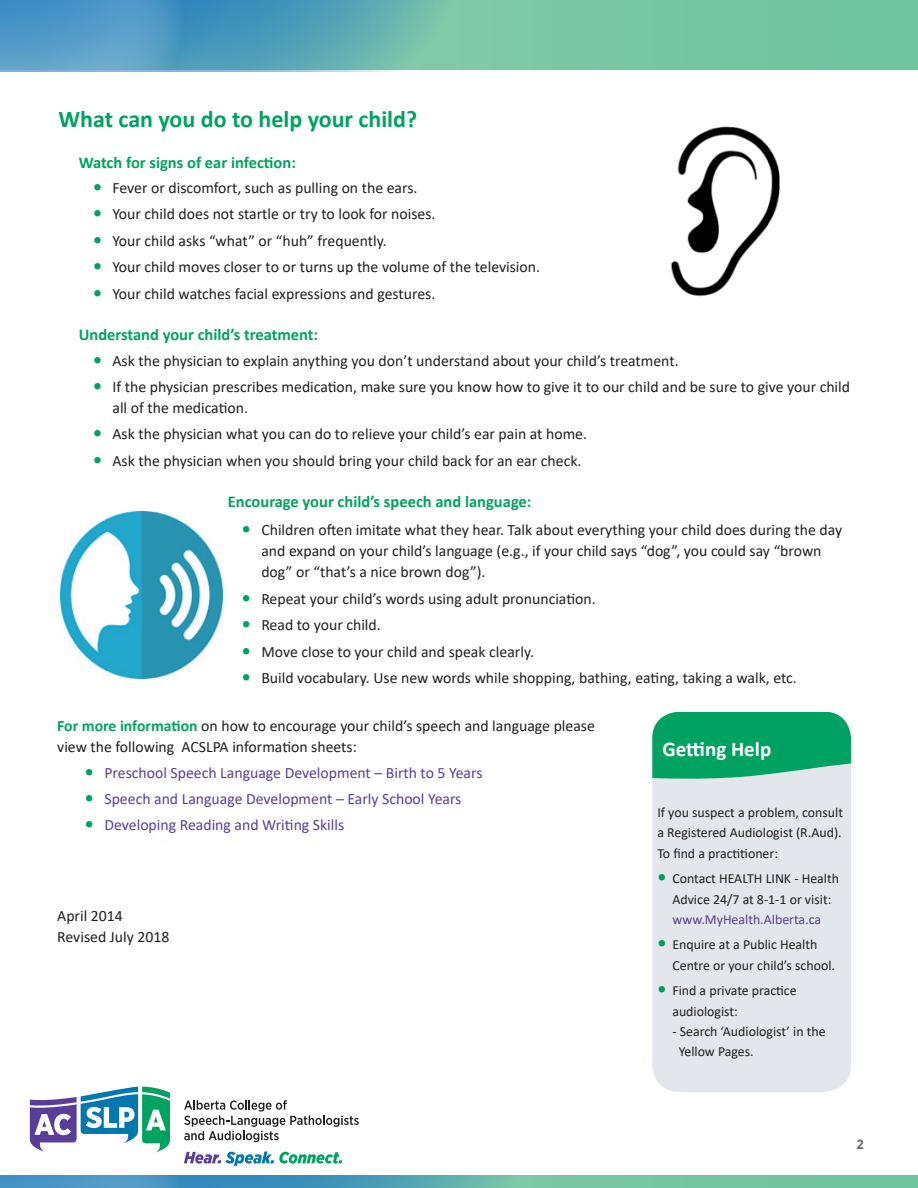
<style>
.page{position:relative;width:918px;height:1188px;background:#fff}
.page>*{position:absolute;margin:0;border:0;box-sizing:border-box;transform-origin:0 0}
.B_Head{font:700 24px "Calibri";color:#00a261}
.Sidebar_Header{font:700 21px "Calibri";color:#fff}
.C_Head{font:700 16.5px "Calibri";color:#00a261}
.body{font:15.75px/21px "Calibri";color:#231f20}
.t1{font:15.75px "Calibri";color:#593e99}
.Sidebar_body{font:13.8px/20.2px "Calibri";color:#231f20}
.t2{font:700 13.5px "Gotham Narrow";color:#6c6d70}
.s1{font-weight:700;font-size:18px;color:#00a261}
.s2{font-weight:700;color:#00a261}
.s3{color:#593e99}
</style>
<div class="page">
<div style="left:0;top:1176px;width:918px;height:12px;background:#75c5a3"></div>
<svg style="left:0;top:1176px;width:484px;height:12px;background:#4797bc"></svg>
<svg style="left:30px;top:1087px;width:140px;height:65px"></svg>
<svg style="left:184px;top:1100px;width:175px;height:42px"></svg>
<svg style="left:184px;top:1152px;width:158px;height:14px"></svg>
<div style="left:0;top:0;width:918px;height:70px;background:#75c5a3"></div>
<svg style="left:0;top:0;width:469px;height:71px"></svg>
<img style="left:60px;top:512px;width:162px;height:166px">
<img style="left:671px;top:126px;width:109px;height:171px">
<div style="left:652px;top:712px;width:199px;height:380px;background:#e3e6ea;border-radius:27px"></div>
<svg style="left:652px;top:712px;width:199px;height:67px;background:#16a96e"></svg>
<p class="B_Head" style="left:58px;top:102px;width:360px">What can you do to help your child?</p>
<p class="C_Head" style="left:79px;top:150px;width:219px">Watch for signs of ear infection:</p>
<p class="body" style="left:93px;top:177px;width:326px"><span class="s1">•</span> Fever or discomfort, such as pulling on the ears.</p>
<p class="body" style="left:93px;top:203px;width:344px"><span class="s1">•</span> Your child does not startle or try to look for noises.</p>
<p class="body" style="left:93px;top:230px;width:295px"><span class="s1">•</span> Your child asks “what” or “huh” frequently.</p>
<p class="body" style="left:93px;top:256px;width:449px"><span class="s1">•</span> Your child moves closer to or turns up the volume of the television.</p>
<p class="body" style="left:93px;top:283px;width:344px"><span class="s1">•</span> Your child watches facial expressions and gestures.</p>
<p class="C_Head" style="left:79px;top:323px;width:241px">Understand your child’s treatment:</p>
<p class="body" style="left:93px;top:349px;width:587px"><span class="s1">•</span> Ask the physician to explain anything you don’t understand about your child’s treatment.</p>
<p class="body" style="left:112px;top:376px;width:739px;text-indent:-20px"><span class="s1">•</span> If the physician prescribes medication, make sure you know how to give it to our child and be sure to give your child all of the medication.</p>
<p class="body" style="left:93px;top:423px;width:496px"><span class="s1">•</span> Ask the physician what you can do to relieve your child’s ear pain at home.</p>
<p class="body" style="left:93px;top:450px;width:490px"><span class="s1">•</span> Ask the physician when you should bring your child back for an ear check.</p>
<p class="C_Head" style="left:228px;top:490px;width:305px">Encourage your child’s speech and language:</p>
<p class="body" style="left:261px;top:519px;width:582px;text-indent:-20px"><span class="s1">•</span> Children often imitate what they hear. Talk about everything your child does during the day and expand on your child’s language (e.g., if your child says “dog”, you could say “brown dog” or “that’s a nice brown dog”).</p>
<p class="body" style="left:242px;top:588px;width:355px"><span class="s1">•</span> Repeat your child’s words using adult pronunciation.</p>
<p class="body" style="left:242px;top:614px;width:140px"><span class="s1">•</span> Read to your child.</p>
<p class="body" style="left:242px;top:640px;width:294px"><span class="s1">•</span> Move close to your child and speak clearly.</p>
<p class="body" style="left:242px;top:667px;width:556px"><span class="s1">•</span> Build vocabulary. Use new words while shopping, bathing, eating, taking a walk, etc.</p>
<p class="body" style="left:57px;top:715px;width:539px"><span class="s2">For more information</span> on how to encourage your child’s speech and language please view the following ACSLPA information sheets:</p>
<p class="t1" style="left:85px;top:761px;width:399px"><span class="s1">•</span> Preschool Speech Language Development – Birth to 5 Years</p>
<p class="t1" style="left:85px;top:788px;width:378px"><span class="s1">•</span> Speech and Language Development – Early School Years</p>
<p class="t1" style="left:85px;top:814px;width:261px"><span class="s1">•</span> Developing Reading and Writing Skills</p>
<p class="body" style="left:57px;top:905px;width:114px">April 2014<br>Revised July 2018</p>
<p class="Sidebar_Header" style="left:662px;top:734px;width:110px">Getting Help</p>
<p class="Sidebar_body" style="left:657px;top:802px;width:187px;text-align:justify">If you suspect a problem, consult a Registered Audiologist (R.Aud).<br>To find a practitioner:</p>
<p class="Sidebar_body" style="left:657px;top:868px;width:183px;text-align:center"><span class="s1">•</span> Contact HEALTH LINK - Health<br>Advice 24/7 at 8-1-1 or visit: <span class="s3">www.MyHealth.Alberta.ca</span></p>
<p class="Sidebar_body" style="left:672px;top:934px;width:164px;text-indent:-15px"><span class="s1">•</span> Enquire at a Public Health<br>Centre or your child’s school.</p>
<p class="Sidebar_body" style="left:672px;top:980px;width:126px;text-indent:-15px"><span class="s1">•</span> Find a private practice audiologist:</p>
<p class="Sidebar_body" style="left:679px;top:1021px;width:149px;text-indent:-6px">- Search ‘Audiologist’ in the<br>Yellow Pages.</p>
<p class="t2" style="left:857px;top:1135px;width:9px">2</p>
</div>
